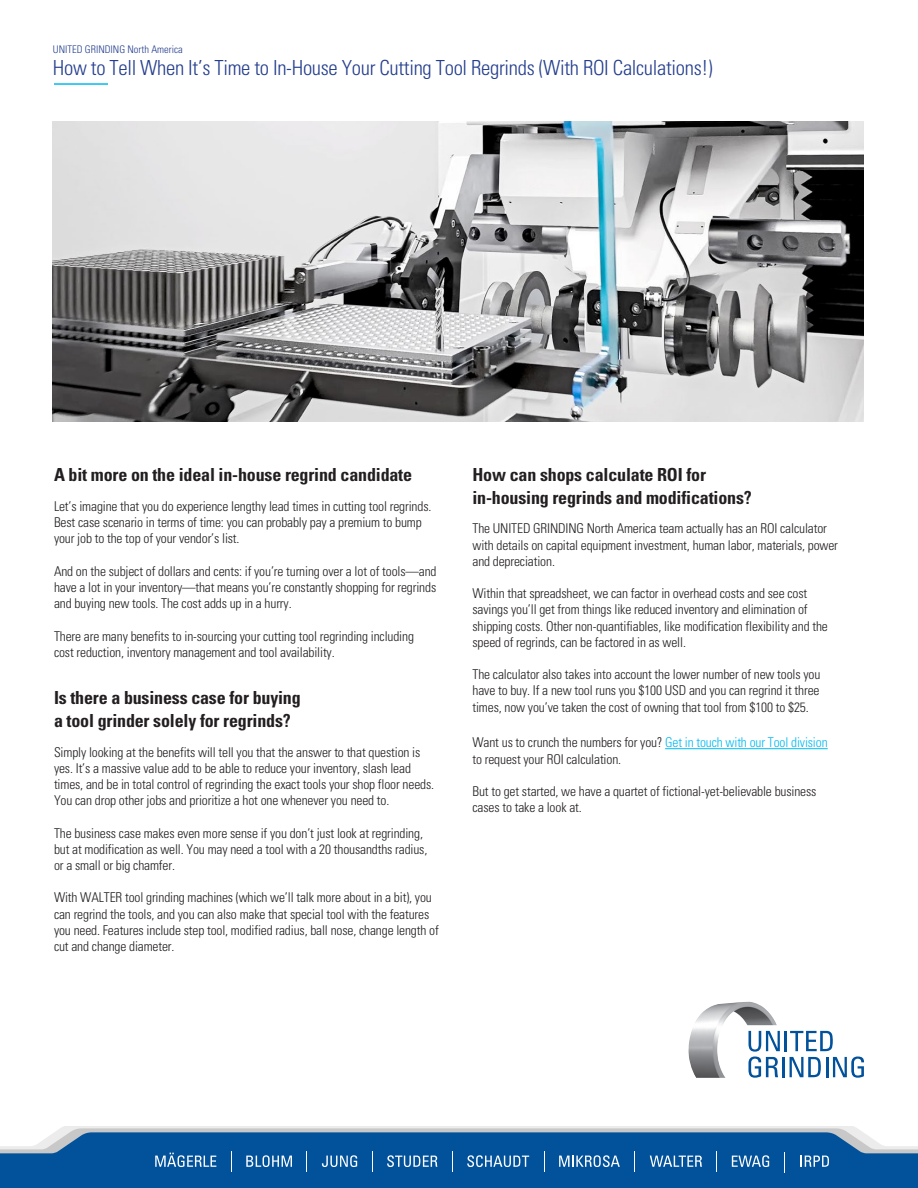
<style>
.page{position:relative;width:918px;height:1188px;background:#fff}
.page>*{position:absolute;margin:0;border:0;box-sizing:border-box;transform-origin:0 0}
.t1{font:300 condensed 20.85px "Univers";letter-spacing:-.015em;color:#253f8e}
.Subhead{font:700 condensed 18px/22.5px "Univers";letter-spacing:-.01em;color:#231f20}
.t2{font:300 condensed 13.5px/16.2px "Univers";letter-spacing:-.01em;color:#231f20}
.t3{font:300 condensed 10.5px "Univers";color:#253f8e}
.s1{color:#00baf1}
</style>
<div class="page">
<hr style="left:61px;top:1126px;width:795px;height:2px;background:#ececec">
<div style="left:0;top:1174px;width:918px;height:14px;background:#01519b"></div>
<svg style="left:0;top:1128px;width:918px;height:46px;background:#3271ab"></svg>
<hr style="left:785px;top:1031px;width:2px;height:20px;background:#01519b">
<svg style="left:790px;top:1031px;width:43px;height:20px"></svg>
<svg style="left:777px;top:1031px;width:3px;height:47px"></svg>
<hr style="left:782px;top:1057px;width:3px;height:20px;background:#01519b">
<svg style="left:790px;top:1057px;width:31px;height:20px"></svg>
<hr style="left:826px;top:1057px;width:2px;height:20px;background:#01519b">
<svg style="left:833px;top:1057px;width:31px;height:21px"></svg>
<img style="left:688px;top:1002px;width:89px;height:76px">
<img style="left:52px;top:122px;width:812px;height:300px">
<hr style="left:665px;top:748px;width:163px;height:1px;background:#00baf1">
<hr style="left:54px;top:83px;width:54px;height:2px;background:#00baf1">
<p class="t3" style="left:53px;top:43px;width:132px">UNITED GRINDING North America</p>
<p class="t1" style="left:53px;top:56px;width:661px">How to Tell When It’s Time to In-House Your Cutting Tool Regrinds (With ROI Calculations!)</p>
<p class="Subhead" style="left:54px;top:464px;width:360px">A bit more on the ideal in-house regrind candidate</p>
<p class="t2" style="left:54px;top:498px;width:379px">Let’s imagine that you do experience lengthy lead times in cutting tool regrinds.<br>Best case scenario in terms of time: you can probably pay a premium to bump your job to the top of your vendor’s list.</p>
<p class="t2" style="left:54px;top:563px;width:384px;text-align:justify">And on the subject of dollars and cents: if you’re turning over a lot of tools—and have a lot in your inventory—that means you’re constantly shopping for regrinds and buying new tools. The cost adds up in a hurry.</p>
<p class="t2" style="left:54px;top:628px;width:362px">There are many benefits to in-sourcing your cutting tool regrinding including cost reduction, inventory management and tool availability.</p>
<p class="Subhead" style="left:54px;top:687px;width:248px">Is there a business case for buying a tool grinder solely for regrinds?</p>
<p class="t2" style="left:54px;top:744px;width:382px">Simply looking at the benefits will tell you that the answer to that question is yes. It’s a massive value add to be able to reduce your inventory, slash lead times, and be in total control of regrinding the exact tools your shop floor needs.<br>You can drop other jobs and prioritize a hot one whenever you need to.</p>
<p class="t2" style="left:54px;top:825px;width:375px">The business case makes even more sense if you don’t just look at regrinding, but at modification as well. You may need a tool with a 20 thousandths radius, or a small or big chamfer.</p>
<p class="t2" style="left:54px;top:890px;width:386px">With WALTER tool grinding machines (which we’ll talk more about in a bit), you can regrind the tools, and you can also make that special tool with the features you need. Features include step tool, modified radius, ball nose, change length of cut and change diameter.</p>
<p class="Subhead" style="left:472px;top:464px;width:281px">How can shops calculate ROI for in-housing regrinds and modifications?</p>
<p class="t2" style="left:472px;top:521px;width:367px">The UNITED GRINDING North America team actually has an ROI calculator with details on capital equipment investment, human labor, materials, power and depreciation.</p>
<p class="t2" style="left:472px;top:585px;width:357px">Within that spreadsheet, we can factor in overhead costs and see cost savings you’ll get from things like reduced inventory and elimination of shipping costs. Other non-quantifiables, like modification flexibility and the speed of regrinds, can be factored in as well.</p>
<p class="t2" style="left:472px;top:666px;width:349px;text-align:justify">The calculator also takes into account the lower number of new tools you have to buy. If a new tool runs you $100 USD and you can regrind it three times, now you’ve taken the cost of owning that tool from $100 to $25.</p>
<p class="t2" style="left:472px;top:735px;width:357px">Want us to crunch the numbers for you? <span class="s1">Get in touch with our Tool division </span>to request your ROI calculation.</p>
<p class="t2" style="left:472px;top:783px;width:345px">But to get started, we have a quartet of fictional-yet-believable business cases to take a look at.</p>
</div>
